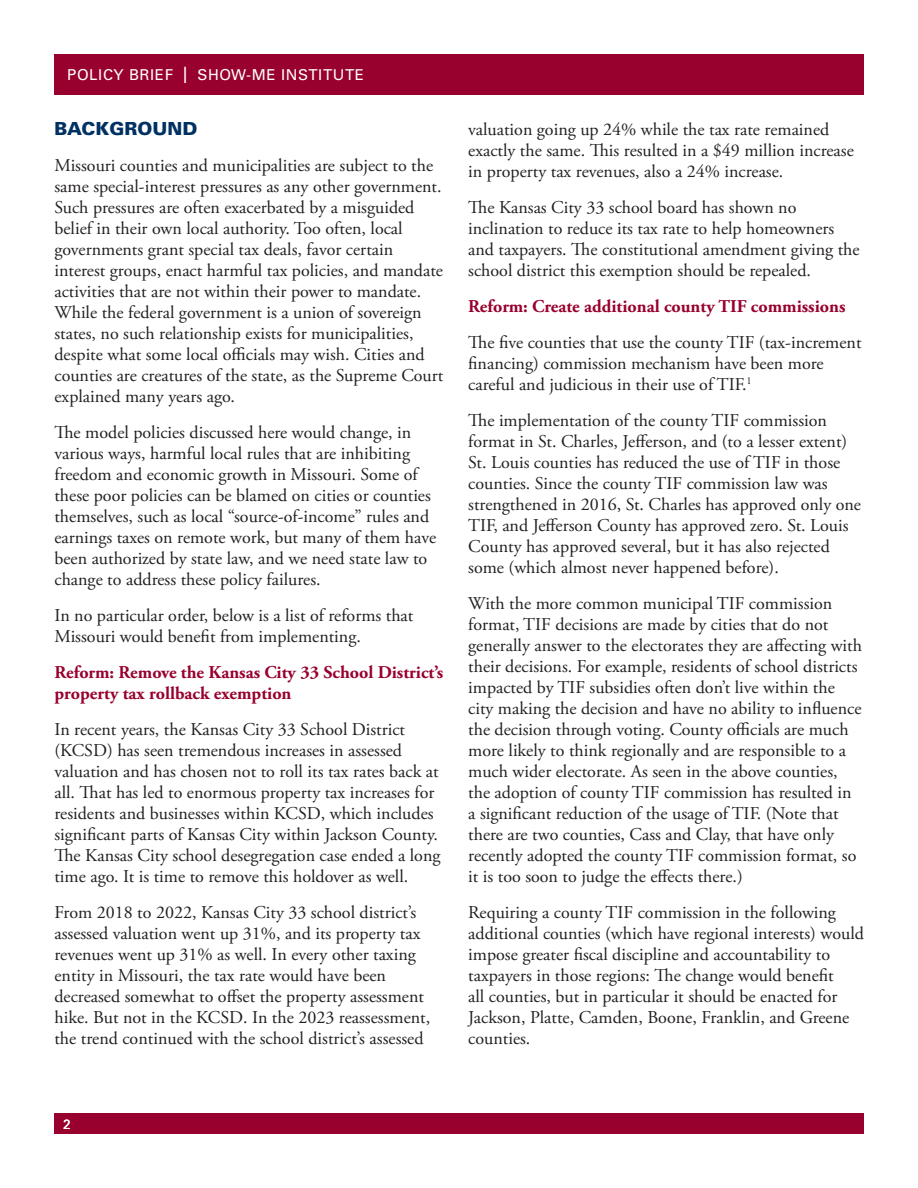
<style>
.page{position:relative;width:918px;height:1188px;background:#fff}
.page>*{position:absolute;margin:0;border:0;box-sizing:border-box;transform-origin:0 0}
.t1{font:18px/21px "Adobe Garamond Pro";color:#231f20}
.t2{font:700 18px/21px "Adobe Garamond Pro";color:#98012d}
.t3{font:900 18px "Univers LT Std";color:#003163}
.t4{font:15px "Univers LT Std";letter-spacing:.04em;color:#fff}
.t5{font:13.5px "Univers LT Std";color:#fff}
.s1{font-size:22.5px}
</style>
<div class="page">
<div style="left:54px;top:54px;width:810px;height:40px;background:#98012d"></div>
<div style="left:54px;top:1114px;width:810px;height:20px;background:#98012d"></div>
<p class="t4" style="left:67px;top:66px;width:298px">POLICY BRIEF <span class="s1">I</span> SHOW-ME INSTITUTE</p>
<p class="t3" style="left:54px;top:117px;width:144px">BACKGROUND</p>
<p class="t1" style="left:54px;top:155px;width:391px">Missouri counties and municipalities are subject to the same special-interest pressures as any other government.<br>Such pressures are often exacerbated by a misguided belief in their own local authority. Too often, local governments grant special tax deals, favor certain interest groups, enact harmful tax policies, and mandate activities that are not within their power to mandate.<br>While the federal government is a union of sovereign states, no such relationship exists for municipalities, despite what some local officials may wish. Cities and counties are creatures of the state, as the Supreme Court explained many years ago.</p>
<p class="t1" style="left:54px;top:422px;width:383px">The model policies discussed here would change, in various ways, harmful local rules that are inhibiting freedom and economic growth in Missouri. Some of these poor policies can be blamed on cities or counties themselves, such as local “source-of-income” rules and earnings taxes on remote work, but many of them have been authorized by state law, and we need state law to change to address these policy failures.</p>
<p class="t1" style="left:54px;top:605px;width:360px">In no particular order, below is a list of reforms that<br>Missouri would benefit from implementing.</p>
<p class="t2" style="left:54px;top:662px;width:390px">Reform: Remove the Kansas City 33 School District’s property tax rollback exemption</p>
<p class="t1" style="left:54px;top:719px;width:388px">In recent years, the Kansas City 33 School District (KCSD) has seen tremendous increases in assessed valuation and has chosen not to roll its tax rates back at all. That has led to enormous property tax increases for residents and businesses within KCSD, which includes significant parts of Kansas City within Jackson County.<br>The Kansas City school desegregation case ended a long time ago. It is time to remove this holdover as well.</p>
<p class="t1" style="left:54px;top:902px;width:377px">From 2018 to 2022, Kansas City 33 school district’s assessed valuation went up 31%, and its property tax revenues went up 31% as well. In every other taxing entity in Missouri, the tax rate would have been decreased somewhat to offset the property assessment hike. But not in the KCSD. In the 2023 reassessment, the trend continued with the school district’s assessed</p>
<p class="t1" style="left:468px;top:119px;width:387px">valuation going up 24% while the tax rate remained exactly the same. This resulted in a $49 million increase in property tax revenues, also a 24% increase.</p>
<p class="t1" style="left:468px;top:197px;width:393px">The Kansas City 33 school board has shown no inclination to reduce its tax rate to help homeowners and taxpayers. The constitutional amendment giving the school district this exemption should be repealed.</p>
<p class="t2" style="left:468px;top:296px;width:379px">Reform: Create additional county TIF commissions</p>
<p class="t1" style="left:468px;top:332px;width:395px">The five counties that use the county TIF (tax-increment financing) commission mechanism have been more careful and judicious in their use of TIF.<sup>1</sup></p>
<p class="t1" style="left:468px;top:410px;width:394px">The implementation of the county TIF commission format in St. Charles, Jefferson, and (to a lesser extent)<br>St. Louis counties has reduced the use of TIF in those counties. Since the county TIF commission law was strengthened in 2016, St. Charles has approved only one TIF, and Jefferson County has approved zero. St. Louis County has approved several, but it has also rejected some (which almost never happened before).</p>
<p class="t1" style="left:468px;top:593px;width:395px">With the more common municipal TIF commission format, TIF decisions are made by cities that do not generally answer to the electorates they are affecting with their decisions. For example, residents of school districts impacted by TIF subsidies often don’t live within the city making the decision and have no ability to influence the decision through voting. County officials are much more likely to think regionally and are responsible to a much wider electorate. As seen in the above counties, the adoption of county TIF commission has resulted in a significant reduction of the usage of TIF. (Note that there are two counties, Cass and Clay, that have only recently adopted the county TIF commission format, so it is too soon to judge the effects there.)</p>
<p class="t1" style="left:468px;top:902px;width:397px">Requiring a county TIF commission in the following additional counties (which have regional interests) would impose greater fiscal discipline and accountability to taxpayers in those regions: The change would benefit<br>all counties, but in particular it should be enacted for Jackson, Platte, Camden, Boone, Franklin, and Greene counties.</p>
<p class="t5" style="left:63px;top:1116px;width:9px">2</p>
</div>
